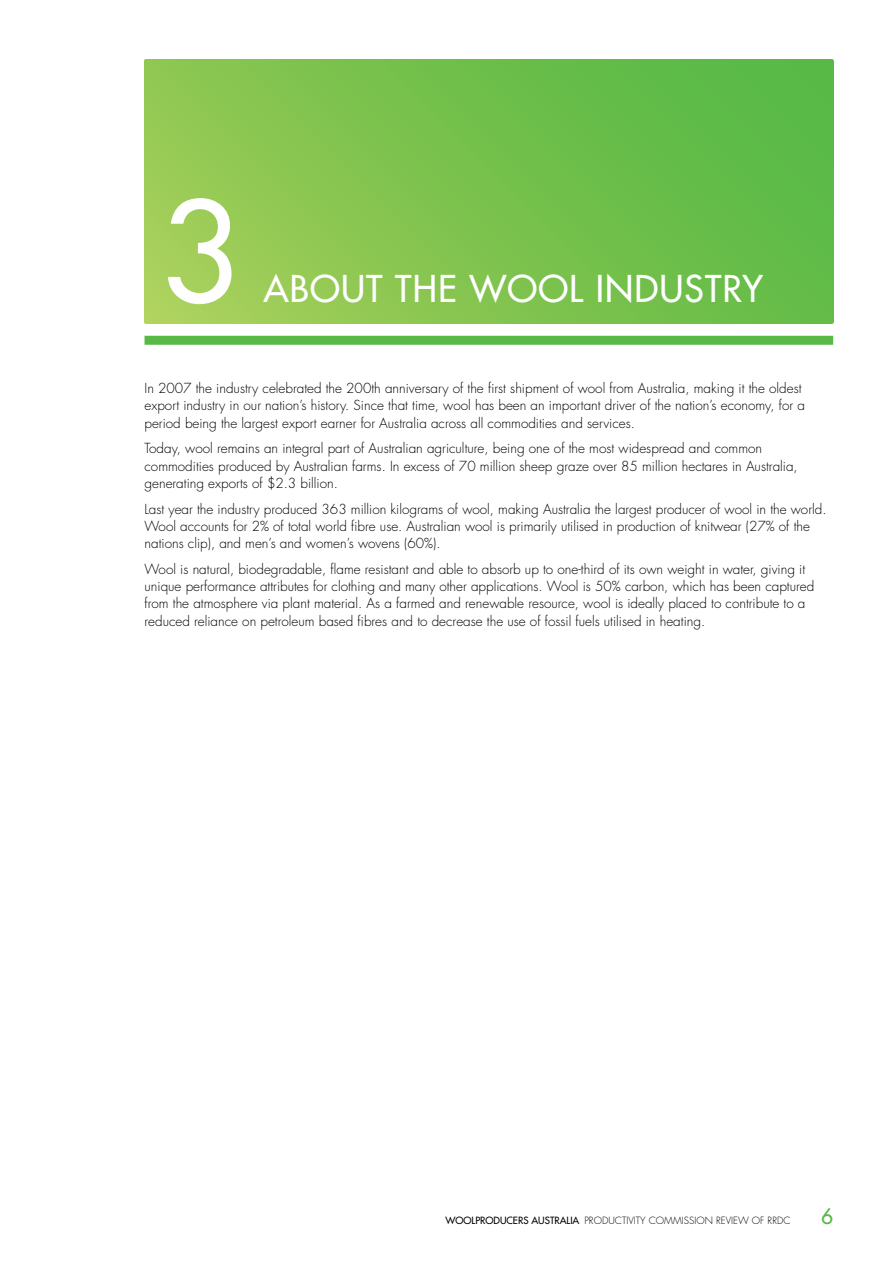
<style>
.page{position:relative;width:893px;height:1263px;background:#fff}
.page>*{position:absolute;margin:0;border:0;box-sizing:border-box;transform-origin:0 0}
.t1{font:135px "Futura";color:#fff}
.t2{font:36px "Futura";letter-spacing:.03em;color:#fff}
.t3{font:21px "Futura";color:#58b947}
.t4{font:300 13.5px/17.2px "Futura";color:#000}
.t5{font:300 9.75px "Futura";color:#000}
.s1{font-weight:400}
</style>
<div class="page">
<svg style="left:145px;top:60px;width:688px;height:263px;background:#79c24d"></svg>
<div style="left:145px;top:336px;width:688px;height:9px;background:#58b947"></div>
<h1 class="t1" style="left:161px;top:185px;width:79px">3</h1>
<h2 class="t2" style="left:264px;top:271px;width:501px">ABOUT THE WOOL INDUSTRY</h2>
<p class="t4" style="left:145px;top:381px;width:662px">In 2007 the industry celebrated the 200th anniversary of the first shipment of wool from Australia, making it the oldest export industry in our nation’s history. Since that time, wool has been an important driver of the nation’s economy, for a period being the largest export earner for Australia across all commodities and services.</p>
<p class="t4" style="left:145px;top:441px;width:655px">Today, wool remains an integral part of Australian agriculture, being one of the most widespread and common commodities produced by Australian farms. In excess of 70 million sheep graze over 85 million hectares in Australia, generating exports of $2.3 billion.</p>
<p class="t4" style="left:145px;top:501px;width:683px">Last year the industry produced 363 million kilograms of wool, making Australia the largest producer of wool in the world.<br>Wool accounts for 2% of total world fibre use. Australian wool is primarily utilised in production of knitwear (27% of the nations clip), and men’s and women’s wovens (60%).</p>
<p class="t4" style="left:145px;top:561px;width:671px">Wool is natural, biodegradable, flame resistant and able to absorb up to one-third of its own weight in water, giving it unique performance attributes for clothing and many other applications. Wool is 50% carbon, which has been captured from the atmosphere via plant material. As a farmed and renewable resource, wool is ideally placed to contribute to a reduced reliance on petroleum based fibres and to decrease the use of fossil fuels utilised in heating.</p>
<p class="t5" style="left:445px;top:1216px;width:347px"><span class="s1">WOOLPRODUCERS AUSTRALIA</span> PRODUCTIVITY COMMISSION REVIEW OF RRDC</p>
<h3 class="t3" style="left:821px;top:1206px;width:14px">6</h3>
</div>
